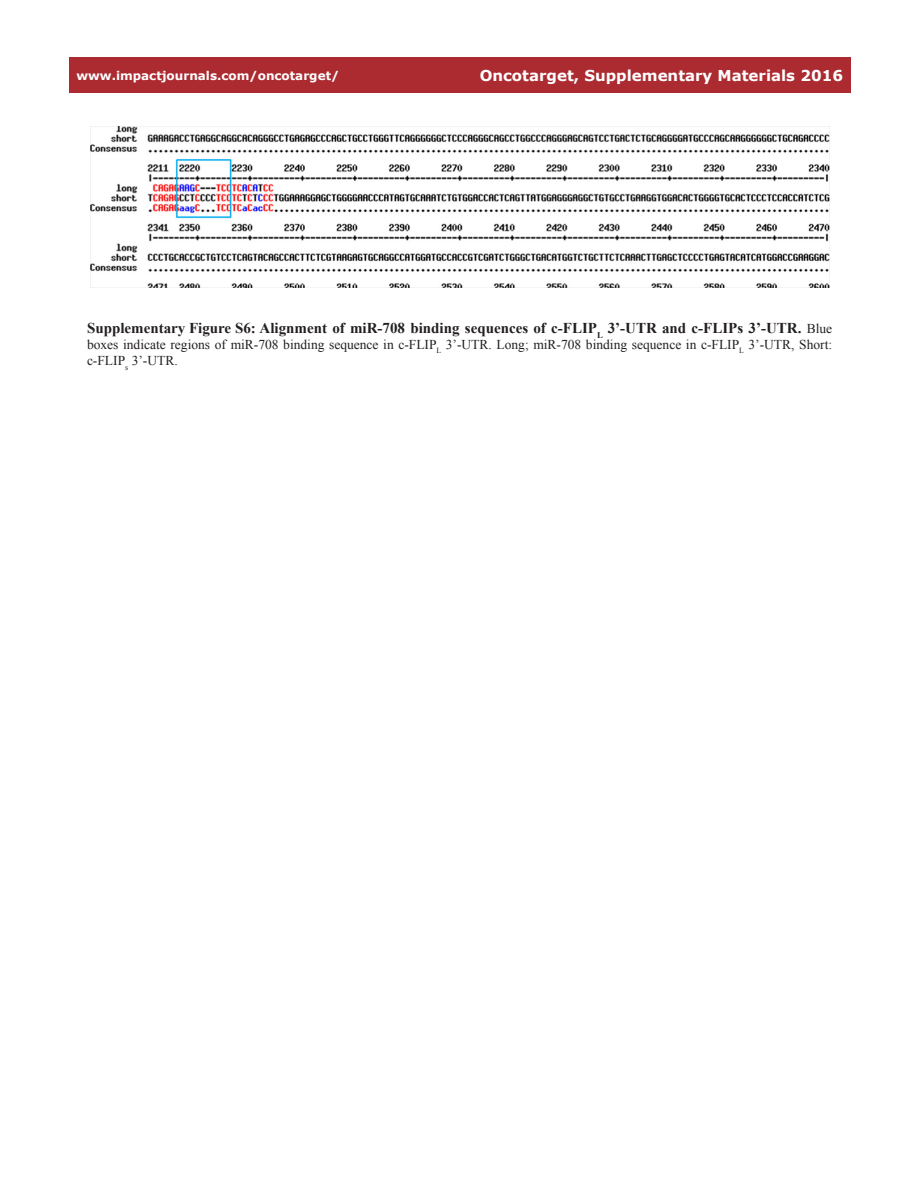
<style>
.page{position:relative;width:918px;height:1188px;background:#fff}
.page>*{position:absolute;margin:0;border:0;box-sizing:border-box;transform-origin:0 0}
.t1{font:700 15px "Times New Roman";color:#231f20}
.t2{font:700 15px "Verdana";color:#fff}
.t3{font:13.5px/16.2px "Times New Roman";color:#231f20}
.t4{font:700 12px "Verdana";color:#fff}
.s1{font-weight:400;font-size:13.5px}
</style>
<div class="page">
<div style="left:69px;top:57px;width:781px;height:36px;background:#ac2b31"></div>
<img style="left:90px;top:127px;width:739px;height:160px">
<p class="t4" style="left:76px;top:67px;width:264px">www.impactjournals.com/oncotarget/</p>
<p class="t2" style="left:480px;top:65px;width:365px">Oncotarget, Supplementary Materials 2016</p>
<p class="t1" style="left:87px;top:317px;width:747px">Supplementary Figure S6: Alignment of miR-708 binding sequences of c-FLIP<sub>L</sub> 3’-UTR and c-FLIPs 3’-UTR. <span class="s1">Blue</span></p>
<p class="t3" style="left:87px;top:336px;width:747px">boxes indicate regions of miR-708 binding sequence in c-FLIP<sub>L</sub> 3’-UTR. Long; miR-708 binding sequence in c-FLIP<sub>L</sub> 3’-UTR, Short: c-FLIP<sub>s</sub> 3’-UTR.</p>
</div>
